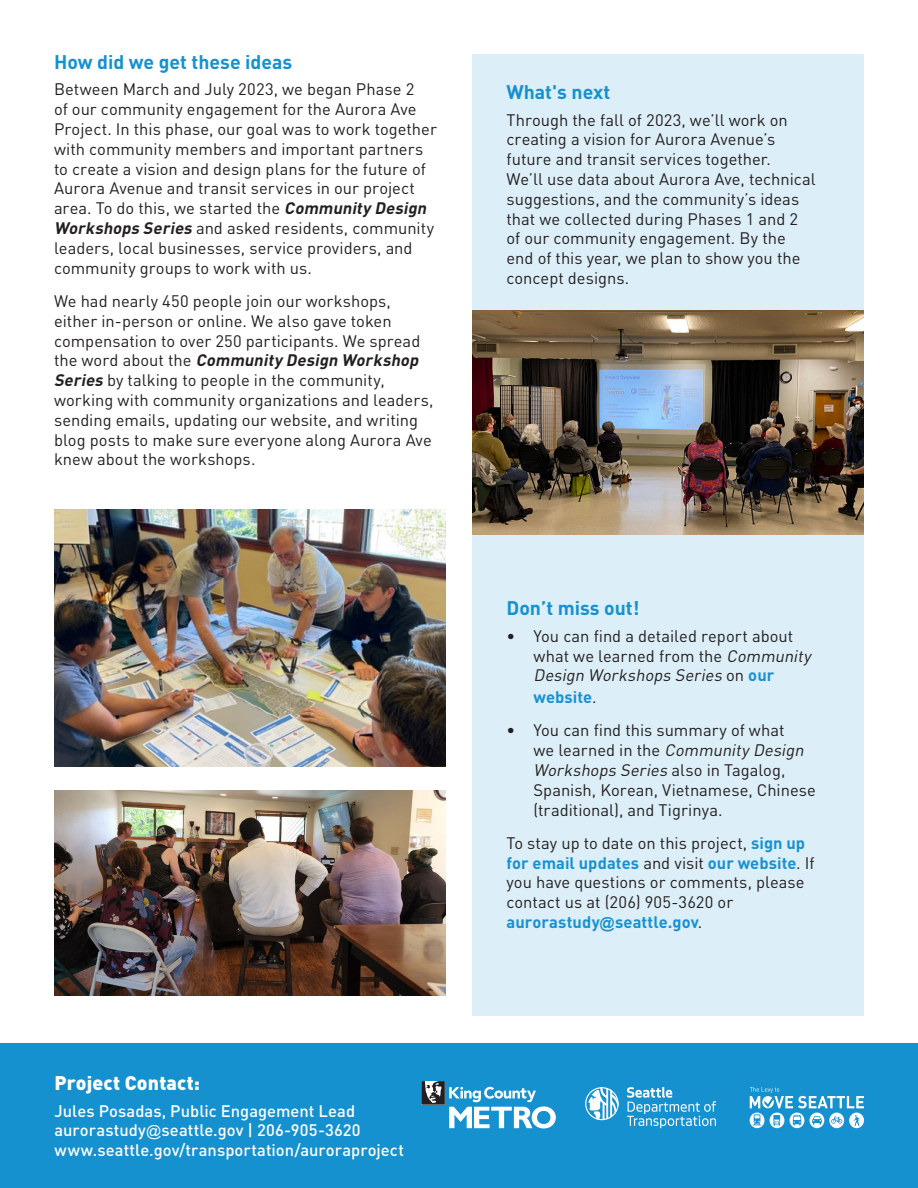
<style>
.page{position:relative;width:918px;height:1188px;background:#fff}
.page>*{position:absolute;margin:0;border:0;box-sizing:border-box;transform-origin:0 0}
.t1{font:700 19.5px "DIN Pro";color:#1691d0}
.t2{font:900 19.5px "DIN Pro";letter-spacing:.01em;color:#fff}
.t3{font:16.5px/19.8px "DIN Pro";color:#231f20}
.t4{font:500 16.5px "DIN Pro";letter-spacing:.005em;color:#fff}
.t5{font:700 16.5px "DIN Pro";letter-spacing:.005em;color:#1791d1}
.s1{font-weight:700;font-style:italic}
.s2{font-family:"Arial";font-weight:400;font-size:15px}
.s3{font-style:italic}
.s4{font-weight:700;color:#1791d1}
.s5{font-weight:400;color:#231f20}
.s6{font-family:"Arial";font-weight:700;font-size:15px;color:#1791d1}
</style>
<div class="page">
<div style="left:472px;top:54px;width:392px;height:961px;background:#dceef7"></div>
<div style="left:0;top:1043px;width:918px;height:145px;background:#1691d0"></div>
<svg style="left:627px;top:1087px;width:89px;height:41px"></svg>
<div style="left:585px;top:1087px;width:34px;height:33px;border:1px solid #fff;border-radius:50%"></div>
<svg style="left:588px;top:1087px;width:31px;height:33px"></svg>
<svg style="left:750px;top:1087px;width:114px;height:41px"></svg>
<svg style="left:421px;top:1081px;width:135px;height:47px"></svg>
<img style="left:55px;top:510px;width:391px;height:257px">
<img style="left:54px;top:790px;width:391px;height:206px">
<img style="left:472px;top:310px;width:392px;height:225px">
<p class="t1" style="left:54px;top:49px;width:240px">How did we get these ideas</p>
<p class="t3" style="left:54px;top:79px;width:384px">Between March and July 2023, we began Phase 2<br>of our community engagement for the Aurora Ave Project. In this phase, our goal was to work together with community members and important partners to create a vision and design plans for the future of Aurora Avenue and transit services in our project area. To do this, we started the <span class="s1">Community Design Workshops Series</span> and asked residents, community leaders, local businesses, service providers, and community groups to work with us.</p>
<p class="t3" style="left:54px;top:290px;width:381px">We had nearly 450 people join our workshops, either in-person or online. We also gave token compensation to over 250 participants. We spread<br>t h e w o r d a b o u t t h e <span class="s1">Community Design Workshop Series</span> by talking to people in the community, working with community organizations and leaders, sending emails, updating our website, and writing blog posts to make sure everyone along Aurora Ave knew about the workshops.</p>
<p class="t2" style="left:55px;top:1070px;width:147px">Project Contact:</p>
<p class="t4" style="left:55px;top:1099px;width:302px">Jules Posadas, Public Engagement Lead</p>
<p class="t4" style="left:55px;top:1119px;width:308px">aurorastudy<span class="s2">@</span>seattle.gov | 206-905-3620</p>
<p class="t4" style="left:55px;top:1138px;width:351px">www.seattle.gov/transportation/auroraproject</p>
<p class="t1" style="left:507px;top:79px;width:105px">What's next</p>
<p class="t3" style="left:507px;top:109px;width:311px">Through the fall of 2023, we’ll work on creating a vision for Aurora Avenue’s future and transit services together.<br>We’ll use data about Aurora Ave, technical suggestions, and the community’s ideas that we collected during Phases 1 and 2 of our community engagement. By the end of this year, we plan to show you the concept designs.</p>
<p class="t1" style="left:507px;top:595px;width:135px">Don’t miss out!</p>
<p class="t3" style="left:534px;top:625px;width:283px;text-indent:-27px">• You can find a detailed report about what we learned from the <span class="s3">Community<br>Design Workshops Series</span> o n <span class="s4">o u r</span></p>
<p class="t5" style="left:534px;top:686px;width:64px">website<span class="s5">.</span></p>
<p class="t3" style="left:534px;top:720px;width:284px;text-indent:-27px">• You can find this summary of what<br>we le a rn e d i n t h e <span class="s3">Community Design Workshops Series</span> a l s o i n Ta g a l o g , Spanish, Korean, Vietnamese, Chinese (traditional), and Tigrinya.</p>
<p class="t3" style="left:507px;top:832px;width:310px">To stay up to date on this project, <span class="s4">sign up for email updates</span> and visit <span class="s4">our website</span>. If you have questions or comments, please contact us at (206) 905-3620 or <span class="s4">aurorastudy</span><span class="s6">@</span><span class="s4">seattle.gov</span>.</p>
</div>
